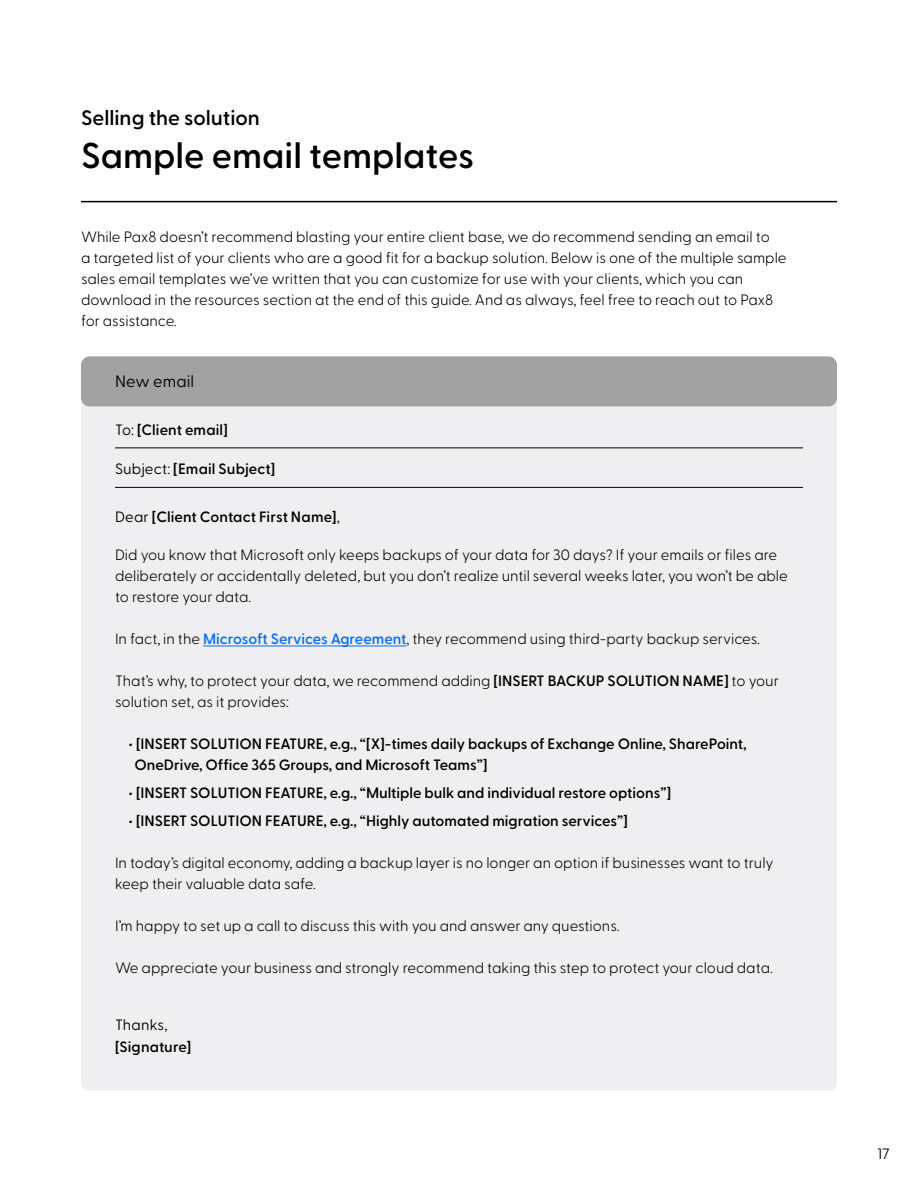
<style>
.page{position:relative;width:918px;height:1188px;background:#fff}
.page>*{position:absolute;margin:0;border:0;box-sizing:border-box;transform-origin:0 0}
.t1{font:600 36px "Greycliff CF";color:#000}
.t2{font:600 21px "Greycliff CF";color:#000}
.t3{font:16.5px "Greycliff CF";letter-spacing:.005em;color:#000}
.t4{font:300 15px/21px "Greycliff CF";color:#000}
.t5{font:600 15px/21px "Greycliff CF";color:#000}
.t6{font:15px "Greycliff CF";letter-spacing:.01em;color:#000}
.s1{font-weight:400}
.s2{font-weight:600;color:#006efd}
.s3{font-weight:600}
</style>
<div class="page">
<hr style="left:81px;top:201px;width:756px;height:1px;background:#000">
<div style="left:81px;top:390px;width:756px;height:701px;background:#efeff1;border-radius:9px"></div>
<hr style="left:115px;top:448px;width:688px;height:1px;background:#000">
<hr style="left:115px;top:487px;width:688px;height:1px;background:#000">
<hr style="left:203px;top:646px;width:204px;height:1px;background:#006efd">
<div style="left:81px;top:356px;width:756px;height:50px;background:#a2a2a2;border-radius:9px"></div>
<h2 class="t2" style="left:81px;top:105px;width:180px">Selling the solution</h2>
<h1 class="t1" style="left:81px;top:134px;width:395px">Sample email templates</h1>
<p class="t4" style="left:81px;top:227px;width:707px">While Pax8 doesn’t recommend blasting your entire client base, we do recommend sending an email to<br>a targeted list of your clients who are a good fit for a backup solution. Below is one of the multiple sample sales email templates we’ve written that you can customize for use with your clients, which you can download in the resources section at the end of this guide. And as always, feel free to reach out to Pax8 for assistance.</p>
<p class="t3" style="left:115px;top:372px;width:81px">New email</p>
<p class="t5" style="left:115px;top:419px;width:114px"><span class="s1">To:</span> [Client email]</p>
<p class="t5" style="left:115px;top:459px;width:162px"><span class="s1">Subject:</span> [Email Subject]</p>
<p class="t5" style="left:115px;top:507px;width:227px"><span class="s1">Dear</span> [Client Contact First Name]<span class="s1">,</span></p>
<p class="t4" style="left:115px;top:545px;width:674px">Did you know that Microsoft only keeps backups of your data for 30 days? If your emails or files are deliberately or accidentally deleted, but you don’t realize until several weeks later, you won’t be able to restore your data.</p>
<p class="t4" style="left:115px;top:629px;width:646px">In fact, in the <span class="s2">Microsoft Services Agreement</span>, they recommend using third-party backup services.</p>
<p class="t4" style="left:115px;top:671px;width:665px">That’s why, to protect your data, we recommend adding <span class="s3">[INSERT BACKUP SOLUTION NAME]</span> to your solution set, as it provides:</p>
<p class="t5" style="left:134px;top:734px;width:614px;text-indent:-6px">• [INSERT SOLUTION FEATURE, e.g., “[X]-times daily backups of Exchange Online, SharePoint,<br>OneDrive, Office 365 Groups, and Microsoft Teams”]</p>
<p class="t5" style="left:129px;top:783px;width:544px">• [INSERT SOLUTION FEATURE, e.g., “Multiple bulk and individual restore options”]</p>
<p class="t5" style="left:129px;top:810px;width:501px">• [INSERT SOLUTION FEATURE, e.g., “Highly automated migration services”]</p>
<p class="t4" style="left:115px;top:852px;width:660px">In today’s digital economy, adding a backup layer is no longer an option if businesses want to truly keep their valuable data safe.</p>
<p class="t4" style="left:115px;top:915px;width:506px">I’m happy to set up a call to discuss this with you and answer any questions.</p>
<p class="t4" style="left:115px;top:957px;width:659px">We appreciate your business and strongly recommend taking this step to protect your cloud data.</p>
<p class="t6" style="left:115px;top:1016px;width:54px">Thanks,</p>
<p class="t5" style="left:115px;top:1037px;width:78px">[Signature]</p>
<p class="t6" style="left:878px;top:1145px;width:13px">17</p>
</div>
